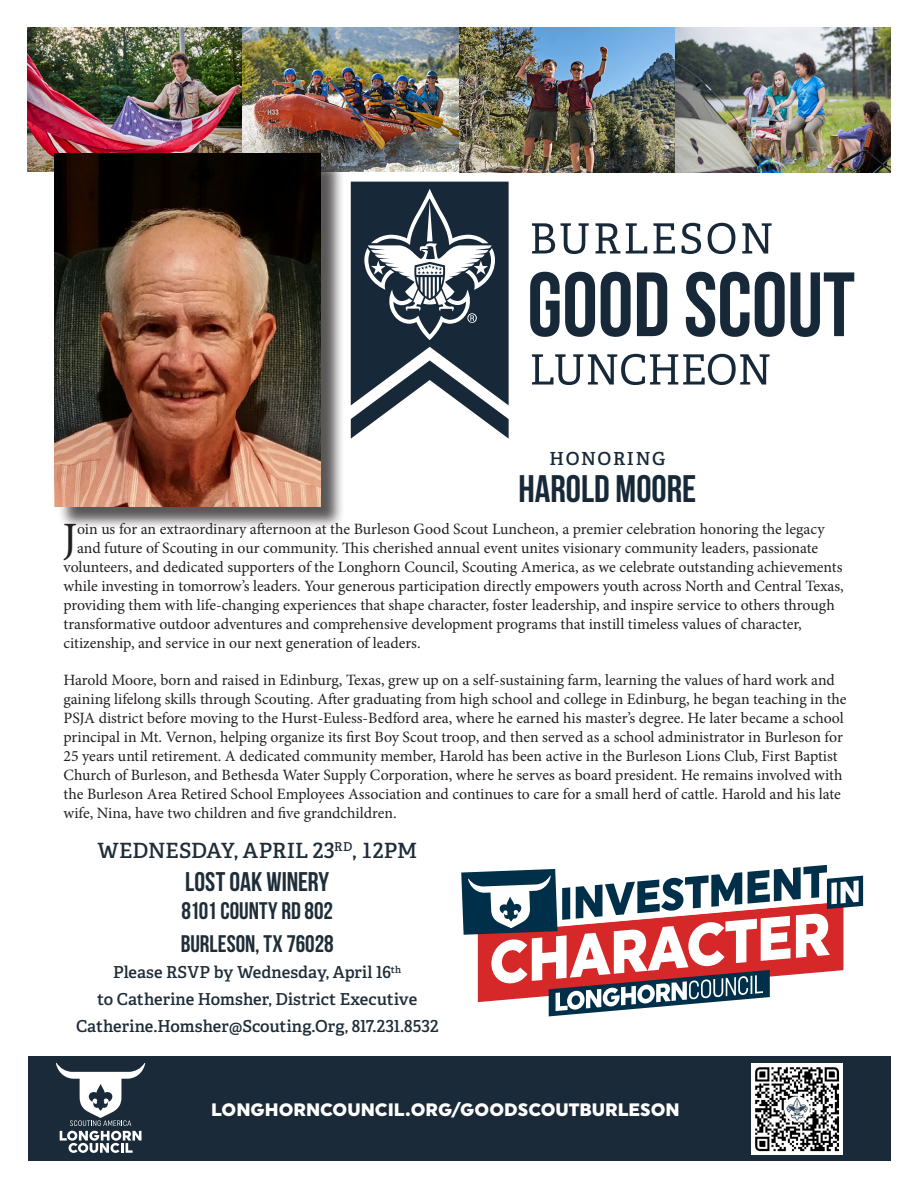
<style>
.page{position:relative;width:918px;height:1188px;background:#fff}
.page>*{position:absolute;margin:0;border:0;box-sizing:border-box;transform-origin:0 0}
.t1{font:44.85px "Minion Pro";color:#231f20}
.t2{font:700 38.4px "Bebas Neue";color:#172838}
.t3{font:700 27px "Bebas Neue";color:#1f2d38}
.t4{font:700 24px "Bebas Neue";color:#1f2d38}
.t5{font:600 21px "Adelle";letter-spacing:-.005em;color:#1f2d38}
.t6{font:900 18px "Uniform";color:#fff}
.t7{font:600 18px "Adelle";letter-spacing:.09em;color:#172838}
.t8{font:600 16.5px "Adelle";color:#1f2d38}
.t9{font:15.75px/18.9px "Minion Pro";color:#231f20}
</style>
<div class="page">
<img style="left:27px;top:27px;width:864px;height:145px">
<div style="left:58px;top:156px;width:287px;height:375px;background:#231f20;opacity:.75"></div>
<img style="left:55px;top:153px;width:266px;height:353px">
<div style="left:28px;top:1057px;width:863px;height:104px;background:#1a2a39"></div>
<img style="left:751px;top:1063px;width:92px;height:92px">
<svg style="left:56px;top:1063px;width:89px;height:90px"></svg>
<svg style="left:461px;top:864px;width:402px;height:152px"></svg>
<svg style="left:530px;top:272px;width:65px;height:65px"></svg>
<svg style="left:601px;top:272px;width:30px;height:65px"></svg>
<svg style="left:637px;top:272px;width:30px;height:64px"></svg>
<svg style="left:686px;top:272px;width:99px;height:65px"></svg>
<svg style="left:791px;top:272px;width:63px;height:65px"></svg>
<svg style="left:532px;top:223px;width:57px;height:31px"></svg>
<svg style="left:595px;top:223px;width:25px;height:31px"></svg>
<svg style="left:626px;top:223px;width:21px;height:31px"></svg>
<svg style="left:653px;top:223px;width:22px;height:31px"></svg>
<svg style="left:682px;top:223px;width:19px;height:31px"></svg>
<svg style="left:708px;top:223px;width:27px;height:31px"></svg>
<svg style="left:742px;top:223px;width:30px;height:31px"></svg>
<svg style="left:532px;top:354px;width:238px;height:31px"></svg>
<svg style="left:351px;top:182px;width:158px;height:257px"></svg>
<p class="t7" style="left:550px;top:447px;width:117px">HONORING</p>
<p class="t2" style="left:518px;top:468px;width:179px">HAROLD MOORE</p>
<p class="t1" style="left:62px;top:509px;width:16px">J</p>
<p class="t9" style="left:77px;top:520px;width:749px">oin us for an extraordinary afternoon at the Burleson Good Scout Luncheon, a premier celebration honoring the legacy</p>
<p class="t9" style="left:77px;top:539px;width:743px">and future of Scouting in our community. This cherished annual event unites visionary community leaders, passionate</p>
<p class="t9" style="left:64px;top:558px;width:781px">volunteers, and dedicated supporters of the Longhorn Council, Scouting America, as we celebrate outstanding achievements</p>
<p class="t9" style="left:64px;top:577px;width:782px">while investing in tomorrow’s leaders. Your generous participation directly empowers youth across North and Central Texas,</p>
<p class="t9" style="left:64px;top:595px;width:773px">providing them with life-changing experiences that shape character, foster leadership, and inspire service to others through</p>
<p class="t9" style="left:64px;top:614px;width:740px">transformative outdoor adventures and comprehensive development programs that instill timeless values of character,</p>
<p class="t9" style="left:64px;top:633px;width:359px">citizenship, and service in our next generation of leaders.</p>
<p class="t9" style="left:64px;top:671px;width:785px">Harold Moore, born and raised in Edinburg, Texas, grew up on a self-sustaining farm, learning the values of hard work and gaining lifelong skills through Scouting. After graduating from high school and college in Edinburg, he began teaching in the PSJA district before moving to the Hurst-Euless-Bedford area, where he earned his master’s degree. He later became a school principal in Mt. Vernon, helping organize its first Boy Scout troop, and then served as a school administrator in Burleson for 25 years until retirement. A dedicated community member, Harold has been active in the Burleson Lions Club, First Baptist Church of Burleson, and Bethesda Water Supply Corporation, where he serves as board president. He remains involved with the Burleson Area Retired School Employees Association and continues to care for a small herd of cattle. Harold and his late wife, Nina, have two children and five grandchildren.</p>
<p class="t5" style="left:97px;top:838px;width:321px">WEDNESDAY, APRIL 23<sup>RD</sup>, 12PM</p>
<p class="t3" style="left:185px;top:866px;width:146px">LOST OAK WINERY</p>
<p class="t4" style="left:181px;top:898px;width:153px">8101 COUNTY RD 802</p>
<p class="t4" style="left:181px;top:930px;width:154px">BURLESON, TX 76028</p>
<p class="t8" style="left:113px;top:962px;width:289px">Please RSVP by Wednesday, April 16<sup>th</sup></p>
<p class="t8" style="left:97px;top:989px;width:322px">to Catherine Homsher, District Executive</p>
<p class="t8" style="left:76px;top:1016px;width:364px">Catherine.Homsher@Scouting.Org, 817.231.8532</p>
<p class="t6" style="left:211px;top:1098px;width:470px">LONGHORNCOUNCIL.ORG/GOODSCOUTBURLESON</p>
</div>
